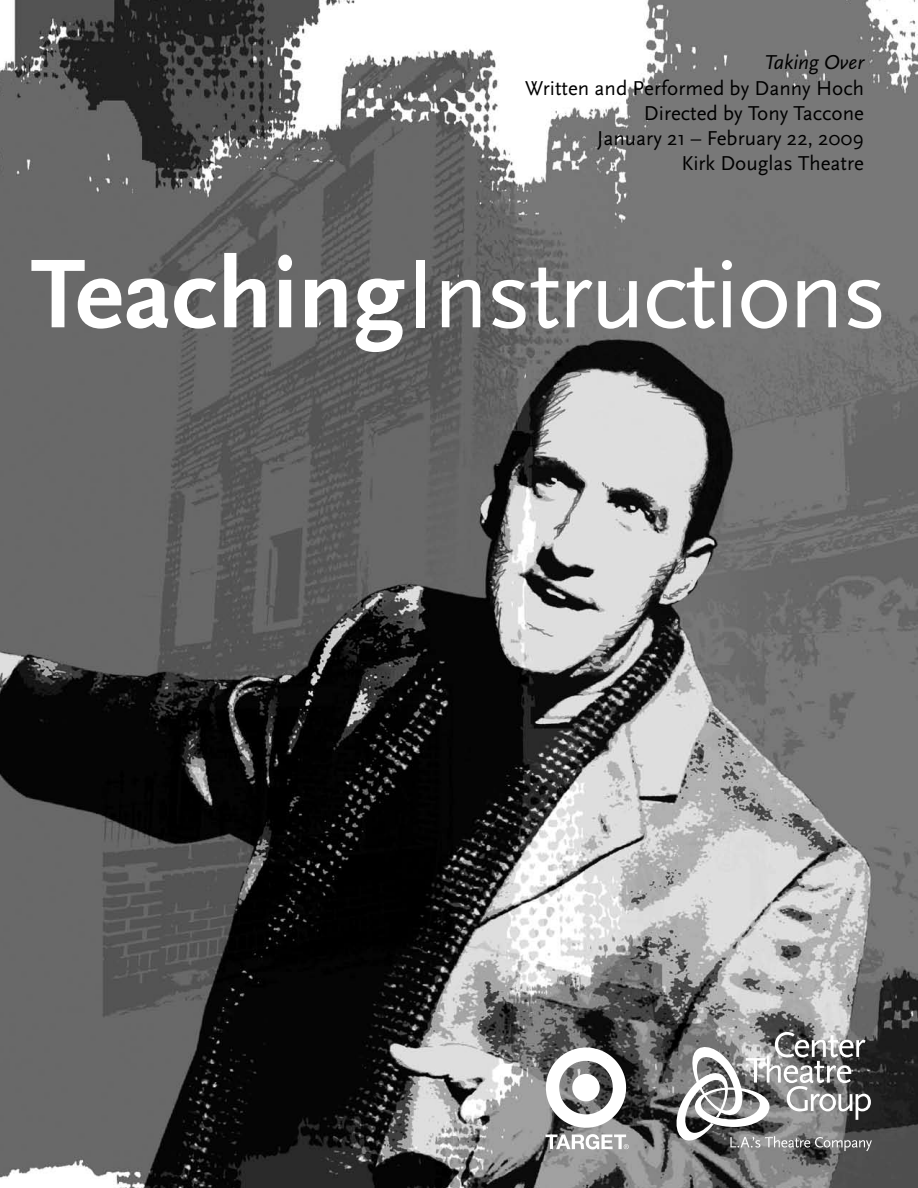
<style>
.page{position:relative;width:918px;height:1188px;background:#fff}
.page>*{position:absolute;margin:0;border:0;box-sizing:border-box;transform-origin:0 0}
.t1{font:102px "Scala Sans Pro";letter-spacing:-.025em;color:#fff}
.t2{font:21px/25.2px "Scala Sans Pro";color:#000;text-align:right}
.t3{font:italic 21px "Scala Sans Pro";color:#000}
.s1{font-weight:700}
</style>
<div class="page">
<img style="left:0;top:0;width:918px;height:1188px">
<svg style="left:674px;top:1032px;width:198px;height:119px"></svg>
<img style="left:549px;top:1048px;width:35px;height:25px">
<p class="t3" style="left:765px;top:50px;width:101px">Taking Over</p>
<p class="t2" style="left:525px;top:75px;width:340px">Written and Performed by Danny Hoch<br>Directed by Tony Taccone<br>January 21 – February 22, 2009<br>Kirk Douglas Theatre</p>
<h1 class="t1" style="left:31px;top:233px;width:858px"><span class="s1">Teaching</span>Instructions</h1>
</div>
